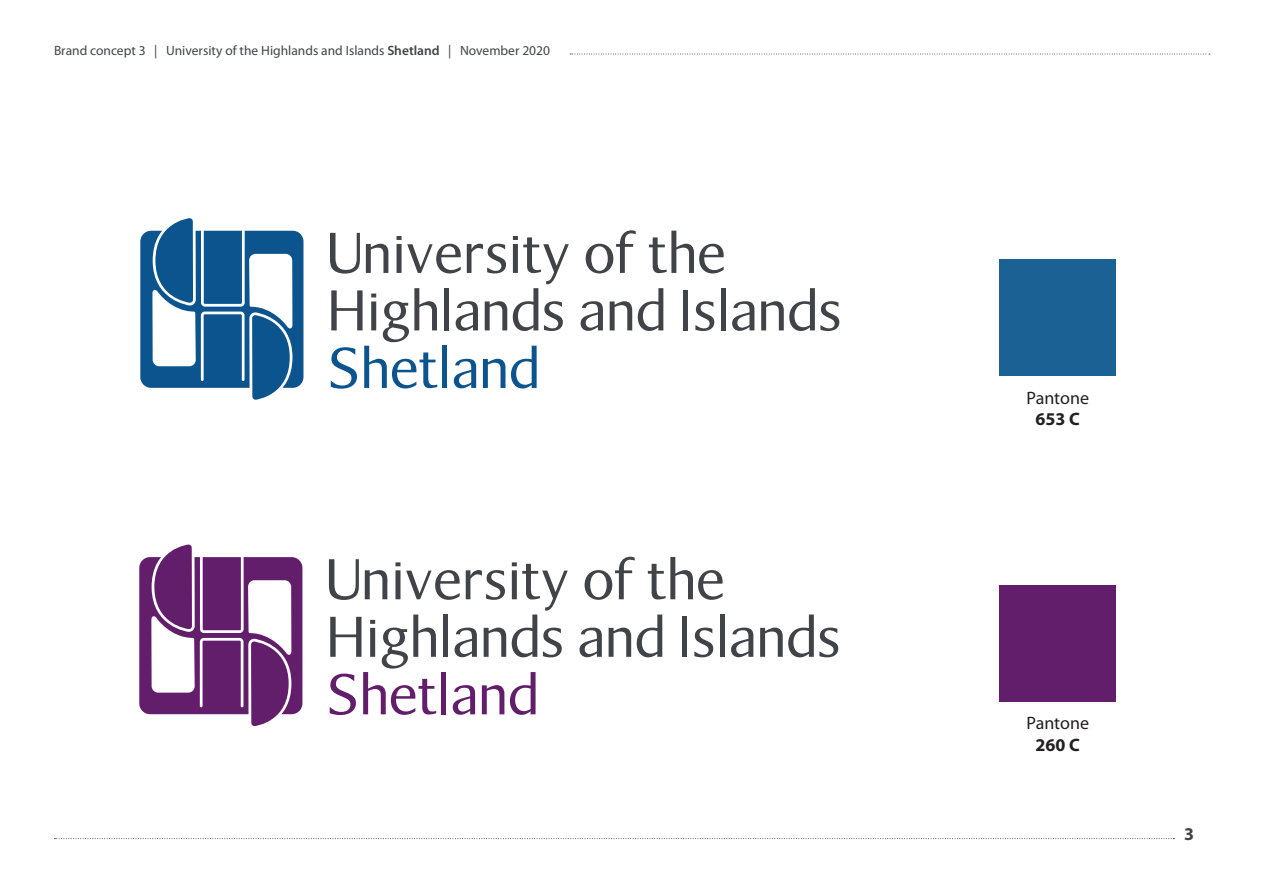
<style>
.page{position:relative;width:1263px;height:893px;background:#fff}
.page>*{position:absolute;margin:0;border:0;box-sizing:border-box;transform-origin:0 0}
.t1{font:18px "Myriad Pro";color:#231f20}
.t2{font:700 18px "Myriad Pro";color:#231f20}
.t3{font:700 18px "Myriad Pro";color:#404448}
.t4{font:13.5px "Myriad Pro";color:#404448}
.s1{font-weight:600}
</style>
<div class="page">
<svg style="left:570px;top:54px;width:640px;height:1px"></svg>
<svg style="left:54px;top:838px;width:1120px;height:1px"></svg>
<svg style="left:329px;top:559px;width:30px;height:41px"></svg>
<svg style="left:365px;top:570px;width:22px;height:29px"></svg>
<svg style="left:395px;top:562px;width:5px;height:37px"></svg>
<svg style="left:406px;top:570px;width:54px;height:30px"></svg>
<svg style="left:466px;top:570px;width:39px;height:30px"></svg>
<svg style="left:585px;top:557px;width:50px;height:43px"></svg>
<svg style="left:648px;top:557px;width:74px;height:43px"></svg>
<div style="left:443px;top:614px;width:5px;height:43px;background:#404448"></div>
<svg style="left:455px;top:628px;width:22px;height:29px"></svg>
<svg style="left:484px;top:628px;width:22px;height:29px"></svg>
<svg style="left:512px;top:562px;width:56px;height:95px"></svg>
<svg style="left:579px;top:628px;width:23px;height:29px"></svg>
<svg style="left:609px;top:628px;width:22px;height:29px"></svg>
<svg style="left:637px;top:614px;width:25px;height:43px"></svg>
<div style="left:682px;top:617px;width:5px;height:40px;background:#404448"></div>
<svg style="left:694px;top:628px;width:19px;height:29px"></svg>
<div style="left:720px;top:614px;width:5px;height:43px;background:#404448"></div>
<svg style="left:731px;top:628px;width:22px;height:29px"></svg>
<svg style="left:760px;top:614px;width:78px;height:43px"></svg>
<svg style="left:330px;top:614px;width:106px;height:101px"></svg>
<div style="left:441px;top:672px;width:5px;height:42px;background:#631e6b"></div>
<svg style="left:453px;top:685px;width:22px;height:30px"></svg>
<svg style="left:482px;top:685px;width:22px;height:29px"></svg>
<svg style="left:510px;top:672px;width:25px;height:43px"></svg>
<svg style="left:139px;top:544px;width:163px;height:182px"></svg>
<svg style="left:330px;top:233px;width:30px;height:41px"></svg>
<svg style="left:366px;top:244px;width:22px;height:29px"></svg>
<svg style="left:396px;top:236px;width:65px;height:37px"></svg>
<svg style="left:467px;top:244px;width:39px;height:29px"></svg>
<svg style="left:586px;top:230px;width:50px;height:43px"></svg>
<svg style="left:649px;top:231px;width:75px;height:42px"></svg>
<div style="left:444px;top:288px;width:5px;height:42px;background:#404448"></div>
<svg style="left:456px;top:301px;width:22px;height:30px"></svg>
<svg style="left:485px;top:301px;width:22px;height:29px"></svg>
<svg style="left:513px;top:236px;width:56px;height:95px"></svg>
<svg style="left:581px;top:301px;width:22px;height:30px"></svg>
<svg style="left:610px;top:301px;width:22px;height:29px"></svg>
<svg style="left:638px;top:288px;width:25px;height:43px"></svg>
<div style="left:683px;top:290px;width:5px;height:40px;background:#404448"></div>
<svg style="left:695px;top:301px;width:19px;height:30px"></svg>
<div style="left:721px;top:288px;width:5px;height:42px;background:#404448"></div>
<svg style="left:732px;top:301px;width:22px;height:30px"></svg>
<svg style="left:761px;top:288px;width:78px;height:43px"></svg>
<svg style="left:331px;top:288px;width:106px;height:101px"></svg>
<div style="left:442px;top:346px;width:5px;height:42px;background:#0c548d"></div>
<svg style="left:454px;top:359px;width:22px;height:29px"></svg>
<svg style="left:483px;top:359px;width:22px;height:29px"></svg>
<svg style="left:511px;top:346px;width:26px;height:42px"></svg>
<svg style="left:140px;top:218px;width:163px;height:182px"></svg>
<div style="left:999px;top:259px;width:117px;height:117px;background:#1b6194"></div>
<div style="left:999px;top:585px;width:117px;height:117px;background:#631e6b"></div>
<p class="t4" style="left:54px;top:42px;width:497px">Brand concept 3 | University of the Highlands and Islands <span class="s1">Shetland</span> | November 2020</p>
<p class="t1" style="left:1026px;top:387px;width:64px">Pantone</p>
<p class="t2" style="left:1036px;top:408px;width:46px">653 C</p>
<p class="t1" style="left:1026px;top:712px;width:64px">Pantone</p>
<p class="t2" style="left:1036px;top:733px;width:46px">260 C</p>
<h1 class="t3" style="left:1184px;top:822px;width:11px">3</h1>
</div>
